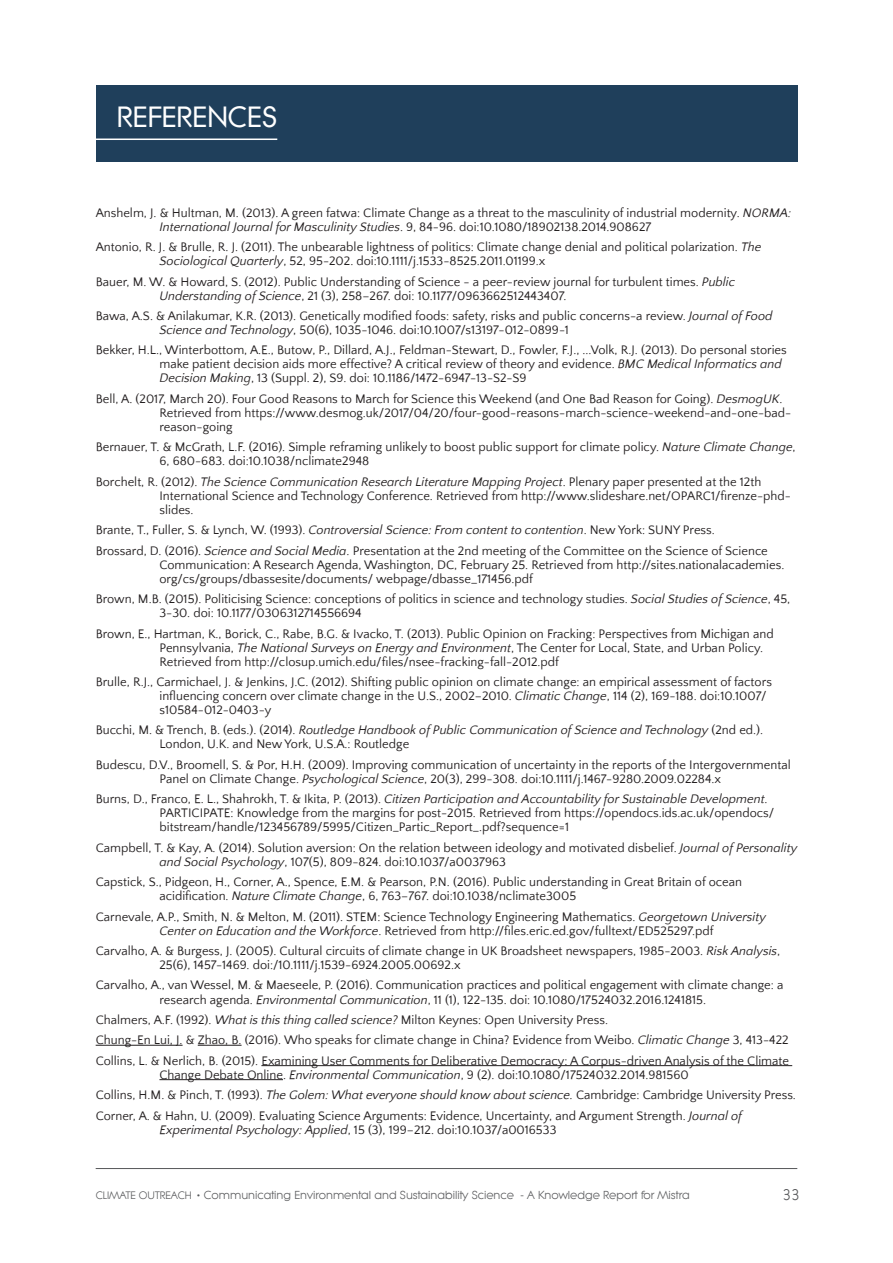
<style>
.page{position:relative;width:893px;height:1263px;background:#fff}
.page>*{position:absolute;margin:0;border:0;box-sizing:border-box;transform-origin:0 0}
.t1{font:700 28.5px "Litera Serial";color:#fff}
.t2{font:15px "Litera Serial";color:#57585a}
.references{font:12.75px/14.1px "Quattrocento Sans";color:#231f20}
.t3{font:11.25px "Litera Serial";color:#57585a}
.s1{font-style:italic}
.s2{font-size:10.5px}
.s3{font-family:"Quattrocento Sans";font-weight:700;font-size:15px}
</style>
<div class="page">
<hr style="left:96px;top:1168px;width:701px;height:1px;background:#57585a">
<hr style="left:96px;top:1045px;width:87px;height:1px;background:#231f20">
<hr style="left:198px;top:1045px;width:44px;height:1px;background:#231f20">
<hr style="left:261px;top:1065px;width:531px;height:1px;background:#231f20">
<hr style="left:159px;top:1079px;width:124px;height:1px;background:#231f20">
<div style="left:96px;top:85px;width:701px;height:77px;background:#1f3f5b"></div>
<hr style="left:96px;top:139px;width:181px;height:1px;background:#fff">
<p class="t1" style="left:117px;top:100px;width:162px">REFERENCES</p>
<p class="references" style="left:159px;top:206px;width:633px;text-indent:-64px">Anshelm, J. &amp; Hultman, M. (2013). A green fatwa: Climate Change as a threat to the masculinity of industrial modernity. <span class="s1">NORMA:<br>International Journal for Masculinity Studies</span>. 9, 84-96. doi:10.1080/18902138.2014.908627</p>
<p class="references" style="left:159px;top:240px;width:603px;text-indent:-64px">Antonio, R. J. &amp; Brulle, R. J. (2011). The unbearable lightness of politics: Climate change denial and political polarization. <span class="s1">The<br>Sociological Quarterly</span>, 52, 95-202. doi:10.1111/j.1533-8525.2011.01199.x</p>
<p class="references" style="left:159px;top:275px;width:577px;text-indent:-64px">Bauer, M. W. &amp; Howard, S. (2012). Public Understanding of Science - a peer-review journal for turbulent times. <span class="s1">Public<br>Understanding of Science</span>, 21 (3), 258–267. doi: 10.1177/0963662512443407.</p>
<p class="references" style="left:159px;top:309px;width:615px;text-indent:-64px">Bawa, A.S. &amp; Anilakumar, K.R. (2013). Genetically modified foods: safety, risks and public concerns-a review. <span class="s1">Journal of Food<br>Science and Technology</span>, 50(6), 1035-1046. doi:10.1007/s13197-012-0899-1</p>
<p class="references" style="left:159px;top:344px;width:629px;text-indent:-64px">Bekker, H.L., Winterbottom, A.E., Butow, P., Dillard, A.J., Feldman-Stewart, D., Fowler, F.J., ...Volk, R.J. (2013). Do personal stories make patient decision aids more effective? A critical review of theory and evidence. <span class="s1">BMC Medical Informatics and<br>Decision Making</span>, 13 (Suppl. 2), S9. doi: 10.1186/1472-6947-13-S2-S9</p>
<p class="references" style="left:159px;top:392px;width:633px;text-indent:-64px">Bell, A. (2017, March 20). Four Good Reasons to March for Science this Weekend (and One Bad Reason for Going). <span class="s1">DesmogUK</span>.<br>Retrieved from https://www.desmog.uk/2017/04/20/four-good-reasons-march-science-weekend-and-one-bad&shy;reason-going</p>
<p class="references" style="left:159px;top:440px;width:638px;text-indent:-64px">Bernauer, T. &amp; McGrath, L.F. (2016). Simple reframing unlikely to boost public support for climate policy. <span class="s1">Nature Climate Change</span>,<br>6, 680-683. doi:10.1038/nclimate2948</p>
<p class="references" style="left:159px;top:475px;width:633px;text-indent:-64px">Borchelt, R. (2012). <span class="s1">The Science Communication Research Literature Mapping Project</span>. Plenary paper presented at the 12th<br>International Science and Technology Conference. Retrieved from http://www.slideshare.net/OPARC1/firenze-phd&shy;slides.</p>
<p class="references" style="left:96px;top:523px;width:621px">Brante, T., Fuller, S. &amp; Lynch, W. (1993). <span class="s1">Controversial Science: From content to contention</span>. New York: SUNY Press.</p>
<p class="references" style="left:159px;top:544px;width:626px;text-indent:-64px">Brossard, D. (2016). <span class="s1">Science and Social Media</span>. Presentation at the 2nd meeting of the Committee on the Science of Science<br>Communication: A Research Agenda, Washington, DC, February 25. Retrieved from http://sites.nationalacademies. org/cs/groups/dbassesite/documents/ webpage/dbasse_171456.pdf</p>
<p class="references" style="left:159px;top:592px;width:632px;text-indent:-64px">Brown, M.B. (2015). Politicising Science: conceptions of politics in science and technology studies. <span class="s1">Social Studies of Science</span>, 45,<br>3-30. doi: 10.1177/0306312714556694</p>
<p class="references" style="left:159px;top:627px;width:616px;text-indent:-64px">Brown, E., Hartman, K., Borick, C., Rabe, B.G. &amp; Ivacko, T. (2013). Public Opinion on Fracking: Perspectives from Michigan and<br>Pennsylvania, <span class="s1">The National Surveys on Energy and Environment</span>, The Center for Local, State, and Urban Policy.<br>Retrieved from http://closup.umich.edu/files/nsee-fracking-fall-2012.pdf</p>
<p class="references" style="left:159px;top:675px;width:614px;text-indent:-64px">Brulle, R.J., Carmichael, J. &amp; Jenkins, J.C. (2012). Shifting public opinion on climate change: an empirical assessment of factors influencing concern over climate change in the U.S., 2002–2010. <span class="s1">Climatic Change</span>, 114 (2), 169-188. doi:10.1007/ s10584-012-0403-y</p>
<p class="references" style="left:159px;top:724px;width:605px;text-indent:-64px">Bucchi, M. &amp; Trench, B. (eds.). (2014). <span class="s1">Routledge Handbook of Public Communication of Science and Technology</span> (2nd ed.).<br>London, U.K. and New York, U.S.A.: Routledge</p>
<p class="references" style="left:96px;top:758px;width:697px;text-align:center">Budescu, D.V., Broomell, S. &amp; Por, H.H. (2009). Improving communication of uncertainty in the reports of the Intergovernmental<br>Panel on Climate Change. <span class="s1">Psychological Science</span>, 20(3), 299-308. doi:10.1111/j.1467-9280.2009.02284.x</p>
<p class="references" style="left:159px;top:792px;width:616px;text-indent:-64px">Burns, D., Franco, E. L., Shahrokh, T. &amp; Ikita, P. (2013). <span class="s1">Citizen Participation and Accountability for Sustainable Development</span>.<br>PARTICIPATE: Knowledge from the margins for post-2015. Retrieved from https://opendocs.ids.ac.uk/opendocs/ bitstream/handle/123456789/5995/Citizen_Partic_Report_.pdf?sequence=1</p>
<p class="references" style="left:159px;top:841px;width:639px;text-indent:-64px">Campbell, T. &amp; Kay, A. (2014). Solution aversion: On the relation between ideology and motivated disbelief. <span class="s1">Journal of Personality and Social Psychology</span>, 107(5), 809-824. doi:10.1037/a0037963</p>
<p class="references" style="left:159px;top:875px;width:584px;text-indent:-64px">Capstick, S., Pidgeon, H., Corner, A., Spence, E.M. &amp; Pearson, P.N. (2016). Public understanding in Great Britain of ocean acidification. <span class="s1">Nature Climate Change</span>, 6, 763–767. doi:10.1038/nclimate3005</p>
<p class="references" style="left:159px;top:910px;width:608px;text-indent:-64px">Carnevale, A.P., Smith, N. &amp; Melton, M. (2011). STEM: Science Technology Engineering Mathematics. <span class="s1">Georgetown University<br>Center on Education and the Workforce</span>. Retrieved from http://files.eric.ed.gov/fulltext/ED525297.pdf</p>
<p class="references" style="left:159px;top:944px;width:622px;text-indent:-64px">Carvalho, A. &amp; Burgess, J. (2005). Cultural circuits of climate change in UK Broadsheet newspapers, 1985-2003. <span class="s1">Risk Analysis</span>,<br>25(6), 1457-1469. doi:/10.1111/j.1539-6924.2005.00692.x</p>
<p class="references" style="left:159px;top:979px;width:625px;text-indent:-64px">Carvalho, A., van Wessel, M. &amp; Maeseele, P. (2016). Communication practices and political engagement with climate change: a research agenda. <span class="s1">Environmental Communication</span>, 11 (1), 122-135. doi: 10.1080/17524032.2016.1241815.</p>
<p class="references" style="left:96px;top:1013px;width:514px">Chalmers, A.F. (1992). <span class="s1">What is this thing called science?</span> Milton Keynes: Open University Press.</p>
<p class="references" style="left:96px;top:1033px;width:695px">Chung-En Lui, J. &amp; Zhao, B. (2016). Who speaks for climate change in China? Evidence from Weibo. <span class="s1">Climatic Change</span> 3, 413-422</p>
<p class="references" style="left:159px;top:1054px;width:631px;text-indent:-64px">Collins, L. &amp; Nerlich, B. (2015). Examining User Comments for Deliberative Democracy: A Corpus-driven Analysis of the Climate<br>Change Debate Online. <span class="s1">Environmental Communication</span>, 9 (2). doi:10.1080/17524032.2014.981560</p>
<p class="references" style="left:96px;top:1088px;width:702px">Collins, H.M. &amp; Pinch, T. (1993). <span class="s1">The Golem: What everyone should know about science.</span> Cambridge: Cambridge University Press.</p>
<p class="references" style="left:159px;top:1109px;width:584px;text-indent:-64px">Corner, A. &amp; Hahn, U. (2009). Evaluating Science Arguments: Evidence, Uncertainty, and Argument Strength. <span class="s1">Journal of<br>Experimental Psychology: Applied</span>, 15 (3), 199–212. doi:10.1037/a0016533</p>
<p class="t3" style="left:96px;top:1188px;width:596px"><span class="s2">CLIMATE OUTREACH</span> <span class="s3">•</span> Communicating Environmental and Sustainability Science - A Knowledge Report for Mistra</p>
<p class="t2" style="left:782px;top:1185px;width:19px">33</p>
</div>
